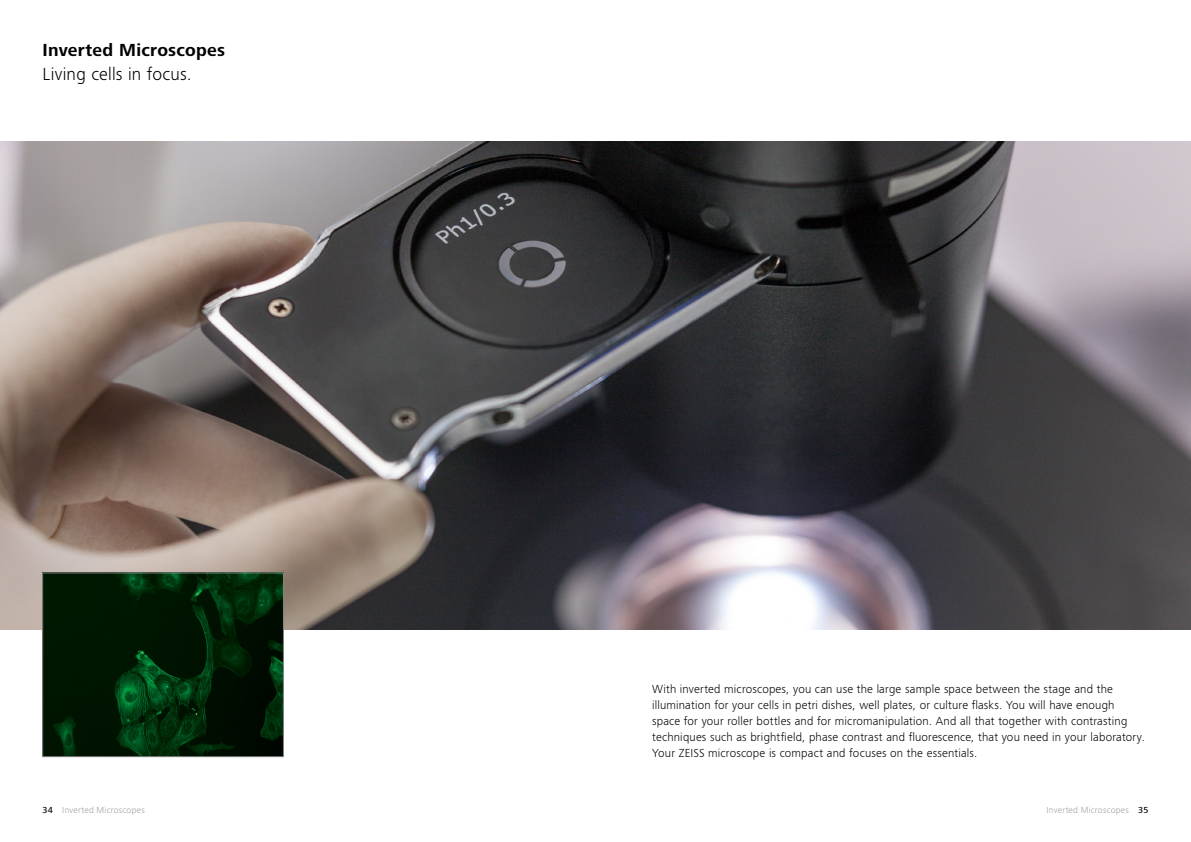
<style>
.page{position:relative;width:1191px;height:842px;background:#fff}
.page>*{position:absolute;margin:0;border:0;box-sizing:border-box;transform-origin:0 0}
.t1{font:700 18px "ZEISS Frutiger Next W1 G";letter-spacing:.015em;color:#000}
.t2{font:300 18px "ZEISS Frutiger Next W1 G";letter-spacing:.01em;color:#000}
.t3{font:300 12px/16px "ZEISS Frutiger Next W1 G";letter-spacing:.015em;color:#000}
.t4{font:300 9px "ZEISS Frutiger Next W1 G";letter-spacing:.03em;color:#9c9d9d}
.s1{font-weight:500;color:#000}
</style>
<div class="page">
<img style="left:0;top:142px;width:1191px;height:487px">
<img style="left:45px;top:575px;width:236px;height:180px">
<h1 class="t1" style="left:43px;top:37px;width:184px">Inverted Microscopes</h1>
<h1 class="t2" style="left:43px;top:61px;width:151px">Living cells in focus.</h1>
<p class="t3" style="left:652px;top:680px;width:494px">With inverted microscopes, you can use the large sample space between the stage and the illumination for your cells in petri dishes, well plates, or culture flasks. You will have enough space for your roller bottles and for micromanipulation. And all that together with contrasting techniques such as brightfield, phase contrast and fluorescence, that you need in your laboratory.<br>Your ZEISS microscope is compact and focuses on the essentials.</p>
<p class="t4" style="left:43px;top:804px;width:104px"><span class="s1">34</span> Inverted Microscopes</p>
<p class="t4" style="left:1046px;top:804px;width:103px">Inverted Microscopes <span class="s1">35</span></p>
</div>
